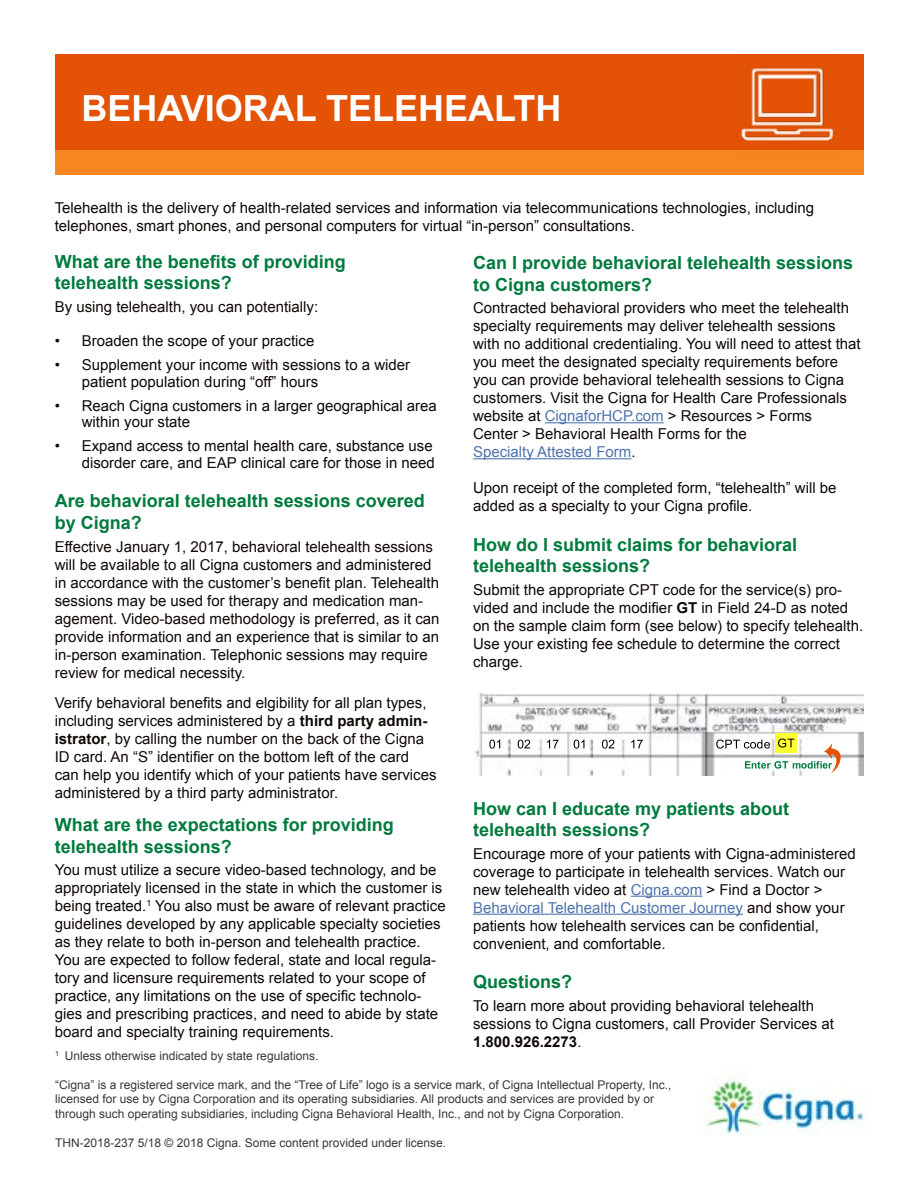
<style>
.page{position:relative;width:918px;height:1188px;background:#fff}
.page>*{position:absolute;margin:0;border:0;box-sizing:border-box;transform-origin:0 0}
.t1{font:700 36px "Arial";color:#fff}
.t2{font:700 18px/21.6px "Arial";color:#007a3e}
.t3{font:15px/18px "Arial";color:#100906}
.t4{font:12px/14.4px "Arial";color:#3c3633}
.s1{font-weight:700}
.s2{color:#4f73ad}
</style>
<div class="page">
<div style="left:55px;top:55px;width:808px;height:95px;background:#e35205"></div>
<img style="left:702px;top:1079px;width:163px;height:57px">
<div style="left:55px;top:150px;width:808px;height:25px;background:#f68621"></div>
<hr style="left:545px;top:422px;width:119px;height:1px;background:#4f73ad">
<hr style="left:473px;top:458px;width:158px;height:1px;background:#4f73ad">
<hr style="left:631px;top:896px;width:71px;height:1px;background:#4f73ad">
<hr style="left:473px;top:914px;width:270px;height:1px;background:#4f73ad">
<img style="left:475px;top:694px;width:389px;height:82px">
<img style="left:775px;top:734px;width:21px;height:19px">
<img style="left:824px;top:743px;width:25px;height:29px">
<img style="left:731px;top:54px;width:109px;height:89px">
<h1 class="t1" style="left:82px;top:84px;width:482px">BEHAVIORAL TELEHEALTH</h1>
<p class="t3" style="left:55px;top:198px;width:761px">Telehealth is the delivery of health-related services and information via telecommunications technologies, including telephones, smart phones, and personal computers for virtual “in-person” consultations.</p>
<p class="t2" style="left:55px;top:251px;width:293px">What are the benefits of providing telehealth sessions?</p>
<p class="t3" style="left:55px;top:298px;width:265px">By using telehealth, you can potentially:</p>
<p class="t3" style="left:55px;top:332px;width:261px">• Broaden the scope of your practice</p>
<p class="t3" style="left:82px;top:357px;width:330px;line-height:16.5px;text-indent:-27px">• Supplement your income with sessions to a wider patient population during “off” hours</p>
<p class="t3" style="left:82px;top:398px;width:357px;line-height:16.5px;text-indent:-27px">• Reach Cigna customers in a larger geographical area within your state</p>
<p class="t3" style="left:55px;top:438px;width:382px;line-height:16.5px;text-align:right">• Expand access to mental health care, substance use disorder care, and EAP clinical care for those in need</p>
<p class="t2" style="left:55px;top:491px;width:372px">Are behavioral telehealth sessions covered by Cigna?</p>
<p class="t3" style="left:55px;top:537px;width:386px">Effective January 1, 2017, behavioral telehealth sessions will be available to all Cigna customers and administered in accordance with the customer’s benefit plan. Telehealth sessions may be used for therapy and medication man&shy;agement. Video-based methodology is preferred, as it can provide information and an experience that is similar to an in-person examination. Telephonic sessions may require review for medical necessity.</p>
<p class="t3" style="left:55px;top:693px;width:383px">Verify behavioral benefits and elgibility for all plan types, including services administered by a <span class="s1">third party admin&shy;istrator</span>, by calling the number on the back of the Cigna ID card. An “S” identifier on the bottom left of the card can help you identify which of your patients have services administered by a third party administrator.</p>
<p class="t2" style="left:55px;top:815px;width:341px">What are the expectations for providing telehealth sessions?</p>
<p class="t3" style="left:55px;top:861px;width:392px">You must utilize a secure video-based technology, and be appropriately licensed in the state in which the customer is being treated.<sup>1</sup> You also must be aware of relevant practice guidelines developed by any applicable specialty societies as they relate to both in-person and telehealth practice.<br>You are expected to follow federal, state and local regula&shy;tory and licensure requirements related to your scope of practice, any limitations on the use of specific technolo&shy;gies and prescribing practices, and need to abide by state board and specialty training requirements.</p>
<p class="t2" style="left:473px;top:253px;width:382px">Can I provide behavioral telehealth sessions to Cigna customers?</p>
<p class="t3" style="left:473px;top:299px;width:389px">Contracted behavioral providers who meet the telehealth specialty requirements may deliver telehealth sessions with no additional credentialing. You will need to attest that you meet the designated specialty requirements before you can provide behavioral telehealth sessions to Cigna customers. Visit the Cigna for Health Care Professionals website at <span class="s2">CignaforHCP.com</span> &gt; Resources &gt; Forms Center &gt; Behavioral Health Forms for the<br><span class="s2">Specialty Attested Form</span>.</p>
<p class="t3" style="left:473px;top:479px;width:365px">Upon receipt of the completed form, “telehealth” will be added as a specialty to your Cigna profile.</p>
<p class="t2" style="left:473px;top:534px;width:326px">How do I submit claims for behavioral telehealth sessions?</p>
<p class="t3" style="left:473px;top:581px;width:392px">Submit the appropriate CPT code for the service(s) pro&shy;vided and include the modifier <span class="s1">GT</span> in Field 24-D as noted on the sample claim form (see below) to specify telehealth.<br>Use your existing fee schedule to determine the correct charge.</p>
<p class="t2" style="left:473px;top:798px;width:318px">How can I educate my patients about telehealth sessions?</p>
<p class="t3" style="left:473px;top:845px;width:384px">Encourage more of your patients with Cigna-administered coverage to participate in telehealth services. Watch our new telehealth video at <span class="s2">Cigna.com</span> &gt; Find a Doctor &gt; <span class="s2">Behavioral Telehealth Customer Journey</span> and show your patients how telehealth services can be confidential, convenient, and comfortable.</p>
<p class="t2" style="left:473px;top:972px;width:101px">Questions?</p>
<p class="t3" style="left:473px;top:997px;width:362px">To learn more about providing behavioral telehealth sessions to Cigna customers, call Provider Services at<br><span class="s1">1.800.926.2273</span>.</p>
<p class="t4" style="left:55px;top:1049px;width:265px"><sup>1</sup> Unless otherwise indicated by state regulations.</p>
<p class="t4" style="left:55px;top:1078px;width:618px">“Cigna” is a registered service mark, and the “Tree of Life” logo is a service mark, of Cigna Intellectual Property, Inc., licensed for use by Cigna Corporation and its operating subsidiaries. All products and services are provided by or through such operating subsidiaries, including Cigna Behavioral Health, Inc., and not by Cigna Corporation.</p>
<p class="t4" style="left:55px;top:1135px;width:393px">THN-2018-237 5/18 © 2018 Cigna. Some content provided under license.</p>
</div>
